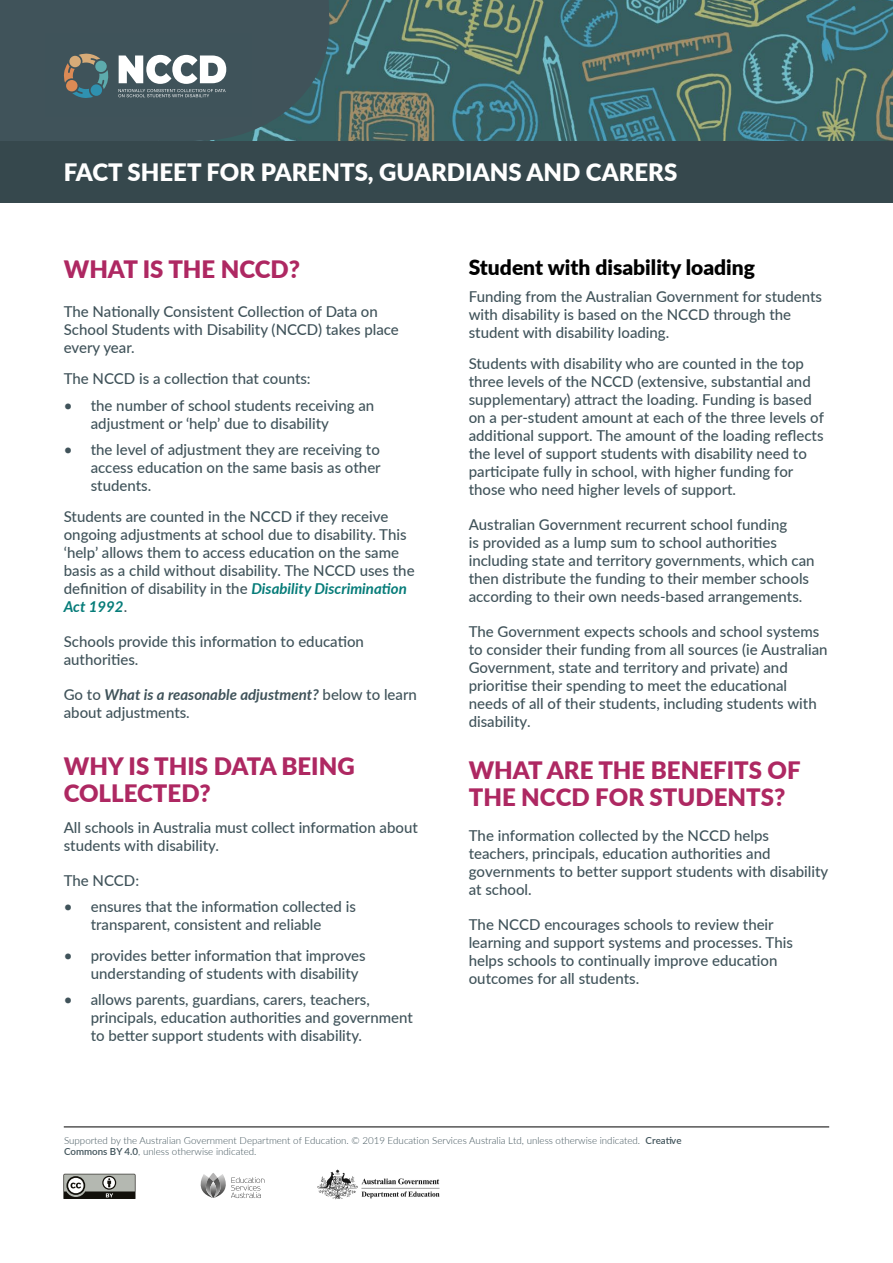
<style>
.page{position:relative;width:893px;height:1263px;background:#fff}
.page>*{position:absolute;margin:0;border:0;box-sizing:border-box;transform-origin:0 0}
.t1{font:900 24px/27px "Lato";color:#ae2862}
.t2{font:900 24px "Lato";color:#fff}
.t3{font:900 21px "Lato";color:#000}
.t4{font:500 15px/18px "Lato";color:#40535a}
.t5{font:300 9.75px/11.7px "Lato";color:#40535a}
.s1{font-weight:700;font-style:italic;color:#067c79}
.s2{font-weight:700;font-style:italic}
.s3{font-weight:600}
</style>
<div class="page">
<hr style="left:64px;top:1127px;width:765px;height:1px;background:#000">
<img style="left:329px;top:0;width:564px;height:141px">
<svg style="left:0;top:0;width:329px;height:141px;background:#3f555c"></svg>
<div style="left:45px;top:33px;width:207px;height:84px;background:#3f535a"></div>
<div style="left:0;top:141px;width:893px;height:61px;background:#36484d"></div>
<svg style="left:118px;top:55px;width:108px;height:42px"></svg>
<svg style="left:64px;top:53px;width:45px;height:45px"></svg>
<svg style="left:63px;top:1173px;width:73px;height:26px;background:#848580"></svg>
<svg style="left:200px;top:1174px;width:64px;height:24px"></svg>
<img style="left:317px;top:1169px;width:123px;height:31px">
<h1 class="t2" style="left:64px;top:155px;width:615px">FACT SHEET FOR PARENTS, GUARDIANS AND CARERS</h1>
<h2 class="t1" style="left:64px;top:254px;width:238px">WHAT IS THE NCCD?</h2>
<p class="t4" style="left:64px;top:302px;width:337px">The Nationally Consistent Collection of Data on<br>School Students with Disability (NCCD) takes place every year.</p>
<p class="t4" style="left:64px;top:369px;width:248px">The NCCD is a collection that counts:</p>
<p class="t4" style="left:91px;top:396px;width:285px;text-indent:-27px">• the number of school students receiving an adjustment or ‘help’ due to disability</p>
<p class="t4" style="left:91px;top:440px;width:291px;text-align:justify;text-indent:-27px">• the level of adjustment they are receiving to access education on the same basis as other students.</p>
<p class="t4" style="left:64px;top:507px;width:352px">Students are counted in the NCCD if they receive ongoing adjustments at school due to disability. This ‘help’ allows them to access education on the same basis as a child without disability. The NCCD uses the definition of disability in the <span class="s1">Disability Discrimination Act 1992</span>.</p>
<p class="t4" style="left:64px;top:632px;width:302px">Schools provide this information to education authorities.</p>
<p class="t4" style="left:64px;top:685px;width:355px">Go to <span class="s2">What is a reasonable adjustment?</span> below to learn about adjustments.</p>
<h2 class="t1" style="left:64px;top:751px;width:292px">WHY IS THIS DATA BEING<br>COLLECTED?</h2>
<p class="t4" style="left:64px;top:817px;width:356px">All schools in Australia must collect information about students with disability.</p>
<p class="t4" style="left:64px;top:870px;width:77px">The NCCD:</p>
<p class="t4" style="left:64px;top:897px;width:294px;text-align:center">• ensures that the information collected is transparent, consistent and reliable</p>
<p class="t4" style="left:91px;top:946px;width:276px;text-indent:-27px">• provides better information that improves understanding of students with disability</p>
<p class="t4" style="left:91px;top:990px;width:324px;text-indent:-27px">• allows parents, guardians, carers, teachers, principals, education authorities and government to better support students with disability.</p>
<p class="t3" style="left:469px;top:252px;width:288px">Student with disability loading</p>
<p class="t4" style="left:469px;top:287px;width:355px">Funding from the Australian Government for students with disability is based on the NCCD through the student with disability loading.</p>
<p class="t4" style="left:469px;top:353px;width:357px">Students with disability who are counted in the top three levels of the NCCD (extensive, substantial and supplementary) attract the loading. Funding is based on a per-student amount at each of the three levels of additional support. The amount of the loading reflects the level of support students with disability need to participate fully in school, with higher funding for those who need higher levels of support.</p>
<p class="t4" style="left:469px;top:514px;width:347px">Australian Government recurrent school funding<br>is provided as a lump sum to school authorities including state and territory governments, which can then distribute the funding to their member schools according to their own needs-based arrangements.</p>
<p class="t4" style="left:469px;top:621px;width:360px">The Government expects schools and school systems to consider their funding from all sources (ie Australian Government, state and territory and private) and prioritise their spending to meet the educational needs of all of their students, including students with disability.</p>
<p class="t1" style="left:469px;top:756px;width:333px">WHAT ARE THE BENEFITS OF<br>THE NCCD FOR STUDENTS?</p>
<p class="t4" style="left:469px;top:826px;width:361px">The information collected by the NCCD helps teachers, principals, education authorities and governments to better support students with disability at school.</p>
<p class="t4" style="left:469px;top:915px;width:326px">The NCCD encourages schools to review their learning and support systems and processes. This helps schools to continually improve education outcomes for all students.</p>
<p class="t5" style="left:64px;top:1134px;width:619px">Supported by the Australian Government Department of Education. © 2019 Education Services Australia Ltd, unless otherwise indicated. <span class="s3">Creative<br>Commons BY 4.0</span>, unless otherwise indicated.</p>
</div>
